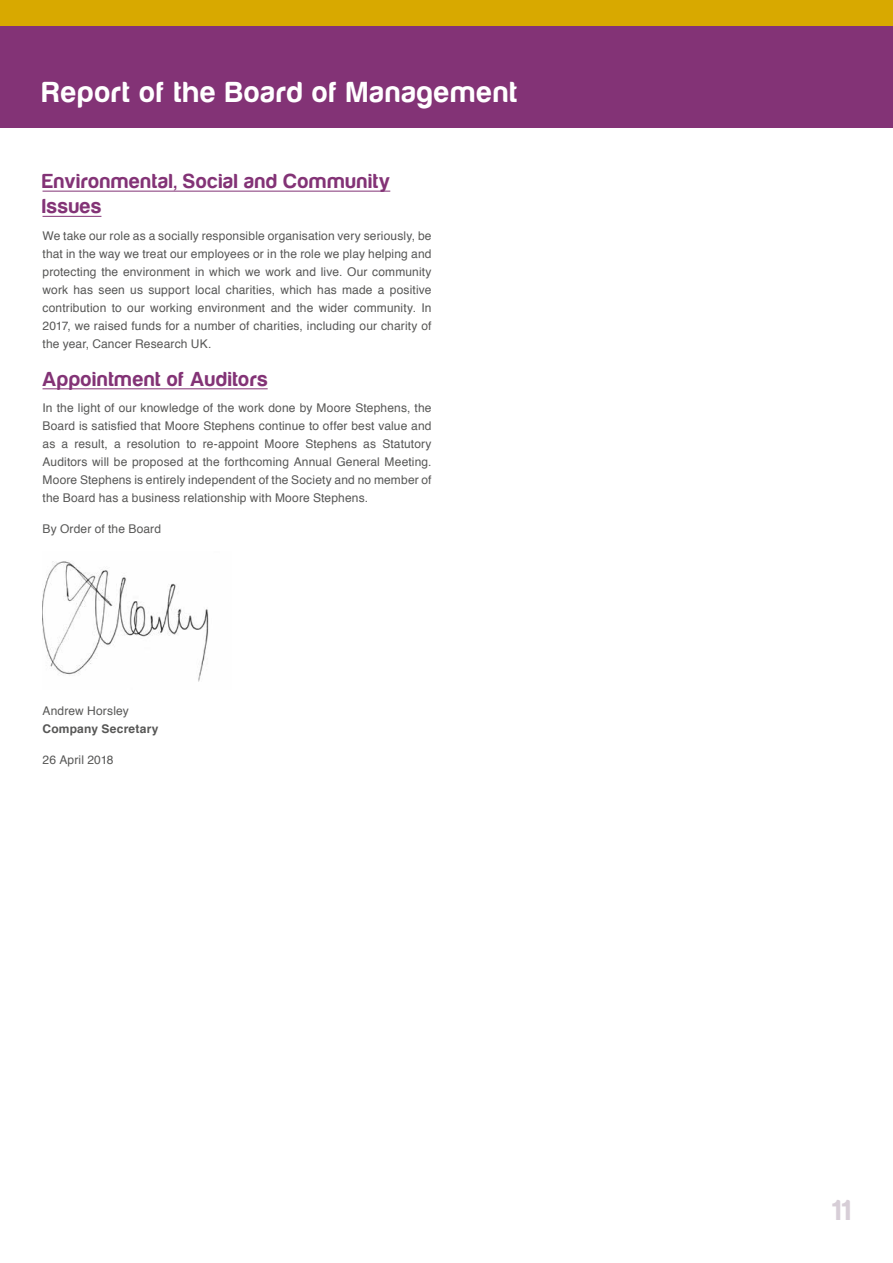
<style>
.page{position:relative;width:893px;height:1263px;background:#fff}
.page>*{position:absolute;margin:0;border:0;box-sizing:border-box;transform-origin:0 0}
.t1{font:30px "Harabara";letter-spacing:.065em;color:#fff}
.t2{font:30px "Harabara";color:#d7ced7}
.t3{font:21px/25.2px "Harabara";letter-spacing:.055em;color:#833376}
.t4{font:12px/18px "Helvetica";letter-spacing:.015em;color:#575756;text-align:justify}
.t5{font:700 12px "Helvetica";letter-spacing:.02em;color:#575756}
</style>
<div class="page">
<div style="left:0;top:26px;width:893px;height:102px;background:#833376"></div>
<div style="left:0;top:0;width:893px;height:26px;background:#d8a900"></div>
<hr style="left:43px;top:191px;width:347px;height:1px;background:#833376">
<hr style="left:43px;top:216px;width:58px;height:1px;background:#833376">
<hr style="left:43px;top:388px;width:225px;height:1px;background:#833376">
<img style="left:43px;top:561px;width:166px;height:121px">
<h1 class="t1" style="left:43px;top:76px;width:476px">Report of the Board of Management</h1>
<h2 class="t3" style="left:43px;top:169px;width:349px">Environmental, Social and Community<br>Issues</h2>
<p class="t4" style="left:43px;top:227px;width:391px">We take our role as a socially responsible organisation very seriously, be that in the way we treat our employees or in the role we play helping and protecting the environment in which we work and live. Our community work has seen us support local charities, which has made a positive contribution to our working environment and the wider community. In 2017, we raised funds for a number of charities, including our charity of the year, Cancer Research UK.</p>
<h2 class="t3" style="left:43px;top:366px;width:227px">Appointment of Auditors</h2>
<p class="t4" style="left:43px;top:399px;width:391px">In the light of our knowledge of the work done by Moore Stephens, the Board is satisfied that Moore Stephens continue to offer best value and as a result, a resolution to re-appoint Moore Stephens as Statutory Auditors will be proposed at the forthcoming Annual General Meeting.<br>Moore Stephens is entirely independent of the Society and no member of the Board has a business relationship with Moore Stephens.</p>
<p class="t4" style="left:43px;top:520px;width:120px">By Order of the Board</p>
<p class="t4" style="left:43px;top:702px;width:88px">Andrew Horsley</p>
<p class="t5" style="left:43px;top:719px;width:117px">Company Secretary</p>
<p class="t4" style="left:43px;top:751px;width:73px">26 April 2018</p>
<h1 class="t2" style="left:832px;top:1195px;width:19px">11</h1>
</div>
